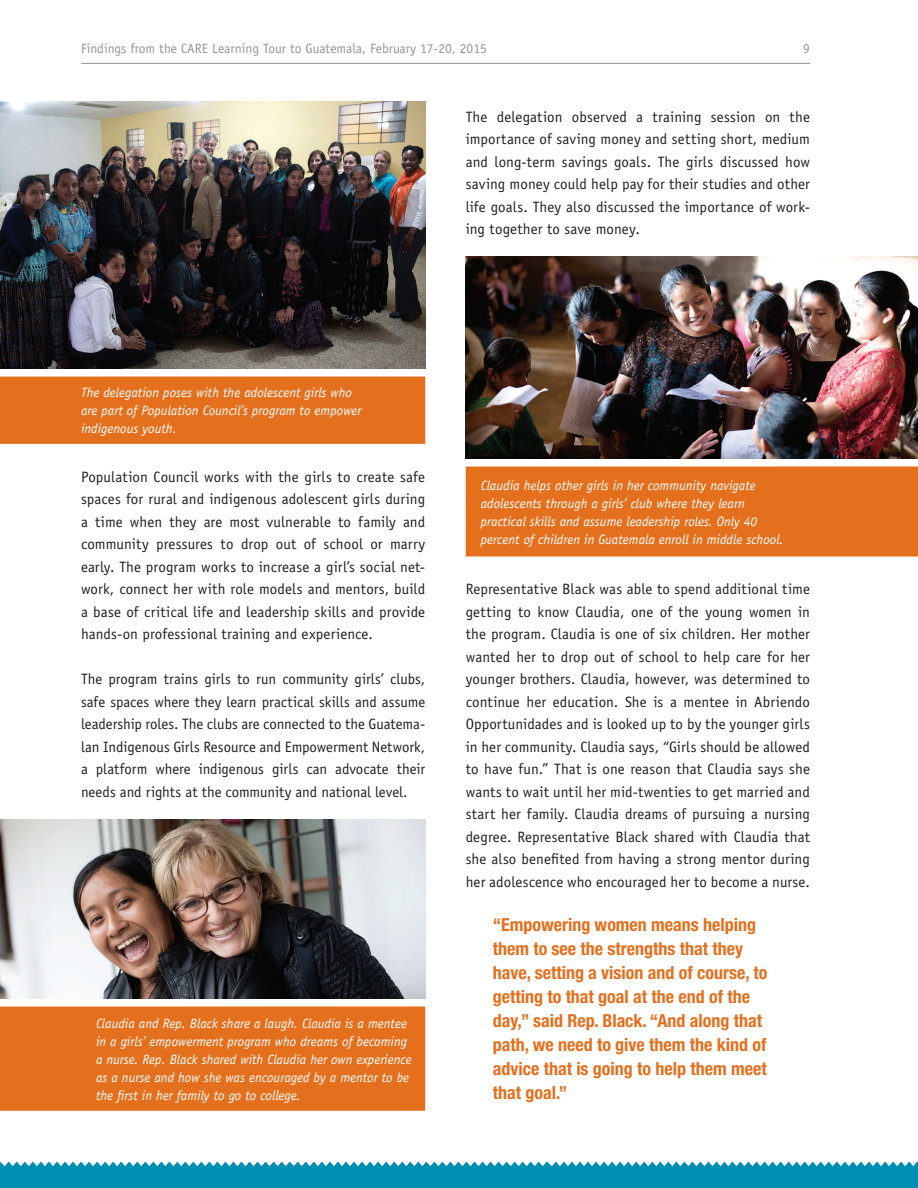
<style>
.page{position:relative;width:918px;height:1188px;background:#fff}
.page>*{position:absolute;margin:0;border:0;box-sizing:border-box;transform-origin:0 0}
.t1{font:700 condensed 18px/24px "Helvetica Neue";color:#e4701e}
.t2{font:15px/22.5px "Officina Sans";letter-spacing:.005em;color:#231f20;text-align:justify}
.t3{font:italic 13.5px/18px "Officina Sans";color:#fff}
.t4{font:13.5px "Officina Sans";color:#939598}
</style>
<div class="page">
<hr style="left:81px;top:63px;width:729px;height:1px;background:#939598">
<svg style="left:0;top:1162px;width:918px;height:26px;background:#1297b8"></svg>
<div style="left:466px;top:467px;width:452px;height:89px;background:#e4701e"></div>
<div style="left:0;top:377px;width:425px;height:67px;background:#e4701e"></div>
<div style="left:0;top:1007px;width:425px;height:104px;background:#e4701e"></div>
<img style="left:466px;top:256px;width:452px;height:203px">
<img style="left:0;top:101px;width:425px;height:268px">
<img style="left:0;top:819px;width:425px;height:180px">
<p class="t4" style="left:81px;top:41px;width:407px">Findings from the CARE Learning Tour to Guatemala, February 17-20, 2015</p>
<p class="t4" style="left:803px;top:41px;width:8px">9</p>
<p class="t2" style="left:466px;top:105px;width:346px">The delegation observed a training session on the importance of saving money and setting short, medium and long-term savings goals. The girls discussed how saving money could help pay for their studies and other life goals. They also discussed the importance of work&shy;ing together to save money.</p>
<p class="t3" style="left:81px;top:384px;width:282px">The delegation poses with the adolescent girls who are part of Population Council’s program to empower indigenous youth.</p>
<p class="t2" style="left:81px;top:465px;width:346px">Population Council works with the girls to create safe spaces for rural and indigenous adolescent girls during a time when they are most vulnerable to family and community pressures to drop out of school or marry early. The program works to increase a girl’s social net&shy;work, connect her with role models and mentors, build a base of critical life and leadership skills and provide hands-on professional training and experience.</p>
<p class="t2" style="left:81px;top:668px;width:346px">The program trains girls to run community girls’ clubs, safe spaces where they learn practical skills and assume leadership roles. The clubs are connected to the Guatema&shy;lan Indigenous Girls Resource and Empowerment Network, a platform where indigenous girls can advocate their needs and rights at the community and national level.</p>
<p class="t3" style="left:96px;top:1014px;width:317px">Claudia and Rep. Black share a laugh. Claudia is a mentee in a girls’ empowerment program who dreams of becoming a nurse. Rep. Black shared with Claudia her own experience as a nurse and how she was encouraged by a mentor to be the first in her family to go to college.</p>
<p class="t3" style="left:481px;top:476px;width:304px">Claudia helps other girls in her community navigate adolescents through a girls’ club where they learn practical skills and assume leadership roles. Only 40 percent of children in Guatemala enroll in middle school.</p>
<p class="t2" style="left:466px;top:578px;width:346px">Representative Black was able to spend additional time getting to know Claudia, one of the young women in the program. Claudia is one of six children. Her mother wanted her to drop out of school to help care for her younger brothers. Claudia, however, was determined to continue her education. She is a mentee in Abriendo Opportunidades and is looked up to by the younger girls in her community. Claudia says, “Girls should be allowed to have fun.” That is one reason that Claudia says she wants to wait until her mid-twenties to get married and start her family. Claudia dreams of pursuing a nursing degree. Representative Black shared with Claudia that she also benefited from having a strong mentor during her adolescence who encouraged her to become a nurse.</p>
<p class="t1" style="left:493px;top:912px;width:276px">“Empowering women means helping them to see the strengths that they have, setting a vision and of course, to getting to that goal at the end of the day,” said Rep. Black. “And along that path, we need to give them the kind of advice that is going to help them meet that goal.”</p>
</div>
